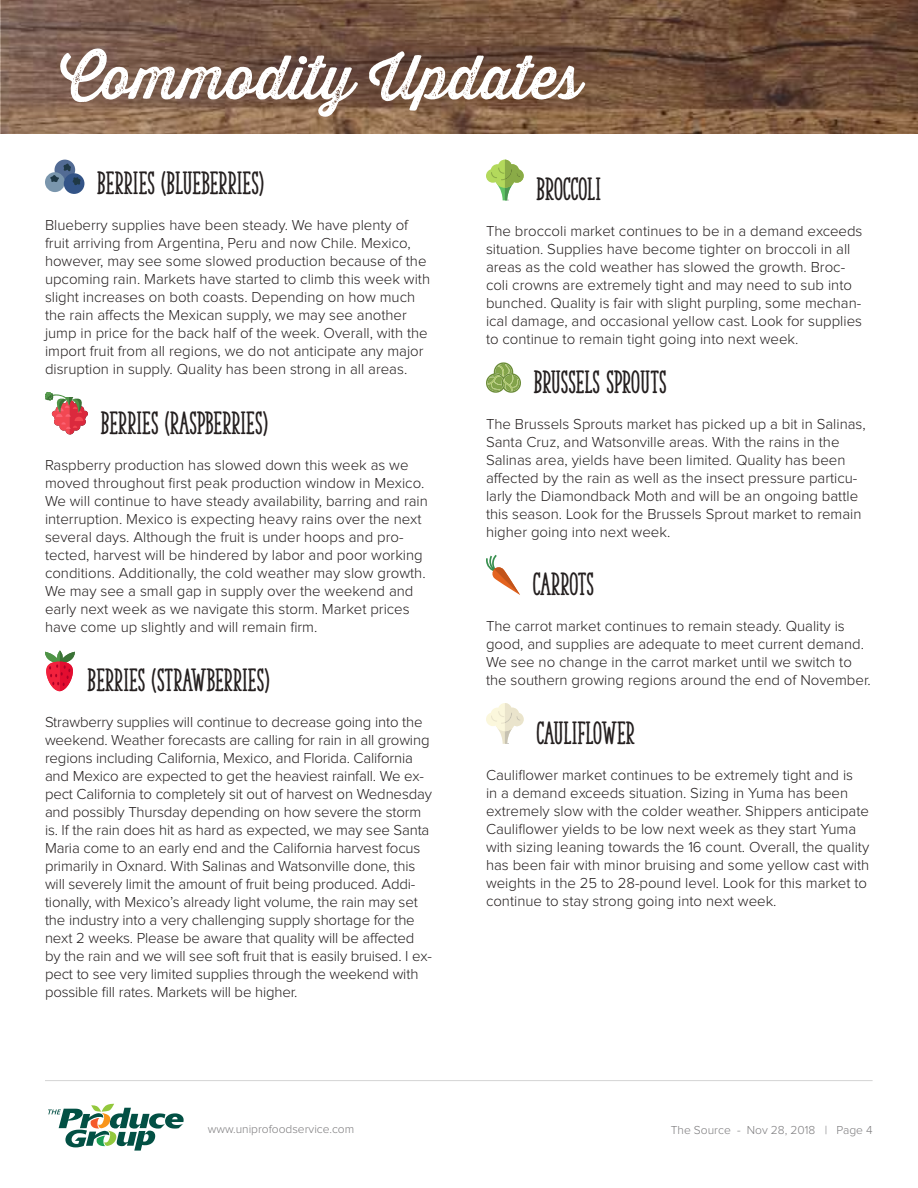
<style>
.page{position:relative;width:918px;height:1188px;background:#fff}
.page>*{position:absolute;margin:0;border:0;box-sizing:border-box;transform-origin:0 0}
.t1{font:60px "Thirsty Rough Reg One";color:#fff}
.t2{font:30px "The Serif Hand Extrablack";color:#241f1f}
.t3{font:300 15px/18px "Proxima Nova";color:#241f1f}
.t4{font:300 12px "Proxima Nova";color:#7d7c7e}
</style>
<div class="page">
<hr style="left:45px;top:1080px;width:828px;height:1px;background:#d5d4d5">
<img style="left:1px;top:0;width:917px;height:134px">
<svg style="left:48px;top:1104px;width:136px;height:47px"></svg>
<div style="left:55px;top:160px;width:20px;height:20px;background:#526b94;border-radius:50%"></div>
<div style="left:45px;top:172px;width:20px;height:20px;background:#7a96ad;border-radius:50%"></div>
<div style="left:64px;top:173px;width:20px;height:21px;background:#335487;border-radius:50%"></div>
<svg style="left:50px;top:163px;width:31px;height:22px"></svg>
<svg style="left:45px;top:392px;width:43px;height:42px"></svg>
<svg style="left:45px;top:650px;width:30px;height:41px"></svg>
<svg style="left:486px;top:160px;width:38px;height:40px"></svg>
<svg style="left:486px;top:362px;width:35px;height:31px"></svg>
<svg style="left:486px;top:555px;width:34px;height:40px"></svg>
<svg style="left:486px;top:703px;width:38px;height:41px"></svg>
<h1 class="t1" style="left:60px;top:33px;width:523px">Commodity Updates</h1>
<h2 class="t2" style="left:97px;top:165px;width:168px">BERRIES (BLUEBERRIES)</h2>
<p class="t3" style="left:45px;top:217px;width:387px">Blueberry supplies have been steady. We have plenty of fruit arriving from Argentina, Peru and now Chile. Mexico, however, may see some slowed production because of the upcoming rain. Markets have started to climb this week with slight increases on both coasts. Depending on how much the rain affects the Mexican supply, we may see another jump in price for the back half of the week. Overall, with the import fruit from all regions, we do not anticipate any major disruption in supply. Quality has been strong in all areas.</p>
<h2 class="t2" style="left:101px;top:405px;width:169px">BERRIES (RASPBERRIES)</h2>
<p class="t3" style="left:45px;top:457px;width:384px">Raspberry production has slowed down this week as we moved throughout first peak production window in Mexico.<br>We will continue to have steady availability, barring and rain interruption. Mexico is expecting heavy rains over the next several days. Although the fruit is under hoops and pro&shy;tected, harvest will be hindered by labor and poor working conditions. Additionally, the cold weather may slow growth.<br>We may see a small gap in supply over the weekend and early next week as we navigate this storm. Market prices have come up slightly and will remain firm.</p>
<h2 class="t2" style="left:88px;top:662px;width:183px">BERRIES (STRAWBERRIES)</h2>
<p class="t3" style="left:45px;top:714px;width:389px">Strawberry supplies will continue to decrease going into the weekend. Weather forecasts are calling for rain in all growing regions including California, Mexico, and Florida. California and Mexico are expected to get the heaviest rainfall. We ex&shy;pect California to completely sit out of harvest on Wednesday and possibly Thursday depending on how severe the storm is. If the rain does hit as hard as expected, we may see Santa Maria come to an early end and the California harvest focus primarily in Oxnard. With Salinas and Watsonville done, this will severely limit the amount of fruit being produced. Addi&shy;tionally, with Mexico’s already light volume, the rain may set the industry into a very challenging supply shortage for the next 2 weeks. Please be aware that quality will be affected by the rain and we will see soft fruit that is easily bruised. I ex&shy;pect to see very limited supplies through the weekend with possible fill rates. Markets will be higher.</p>
<h2 class="t2" style="left:536px;top:171px;width:66px">BROCCOLI</h2>
<p class="t3" style="left:486px;top:223px;width:378px">The broccoli market continues to be in a demand exceeds situation. Supplies have become tighter on broccoli in all areas as the cold weather has slowed the growth. Broc&shy;coli crowns are extremely tight and may need to sub into bunched. Quality is fair with slight purpling, some mechan&shy;ical damage, and occasional yellow cast. Look for supplies to continue to remain tight going into next week.</p>
<h2 class="t2" style="left:534px;top:364px;width:134px">BRUSSELS SPROUTS</h2>
<p class="t3" style="left:486px;top:415px;width:381px">The Brussels Sprouts market has picked up a bit in Salinas, Santa Cruz, and Watsonville areas. With the rains in the Salinas area, yields have been limited. Quality has been affected by the rain as well as the insect pressure particu&shy;larly the Diamondback Moth and will be an ongoing battle this season. Look for the Brussels Sprout market to remain higher going into next week.</p>
<h2 class="t2" style="left:533px;top:566px;width:63px">CARROTS</h2>
<p class="t3" style="left:486px;top:618px;width:386px">The carrot market continues to remain steady. Quality is good, and supplies are adequate to meet current demand.<br>We see no change in the carrot market until we switch to the southern growing regions around the end of November.</p>
<h2 class="t2" style="left:536px;top:715px;width:100px">CAULIFLOWER</h2>
<p class="t3" style="left:486px;top:766px;width:385px">Cauliflower market continues to be extremely tight and is<br>in a demand exceeds situation. Sizing in Yuma has been extremely slow with the colder weather. Shippers anticipate Cauliflower yields to be low next week as they start Yuma with sizing leaning towards the 16 count. Overall, the quality has been fair with minor bruising and some yellow cast with weights in the 25 to 28-pound level. Look for this market to continue to stay strong going into next week.</p>
<p class="t4" style="left:208px;top:1124px;width:148px">www.uniprofoodservice.com</p>
<p class="t4" style="left:671px;top:1124px;width:203px">The Source - Nov 28, 2018 | Page 4</p>
</div>
